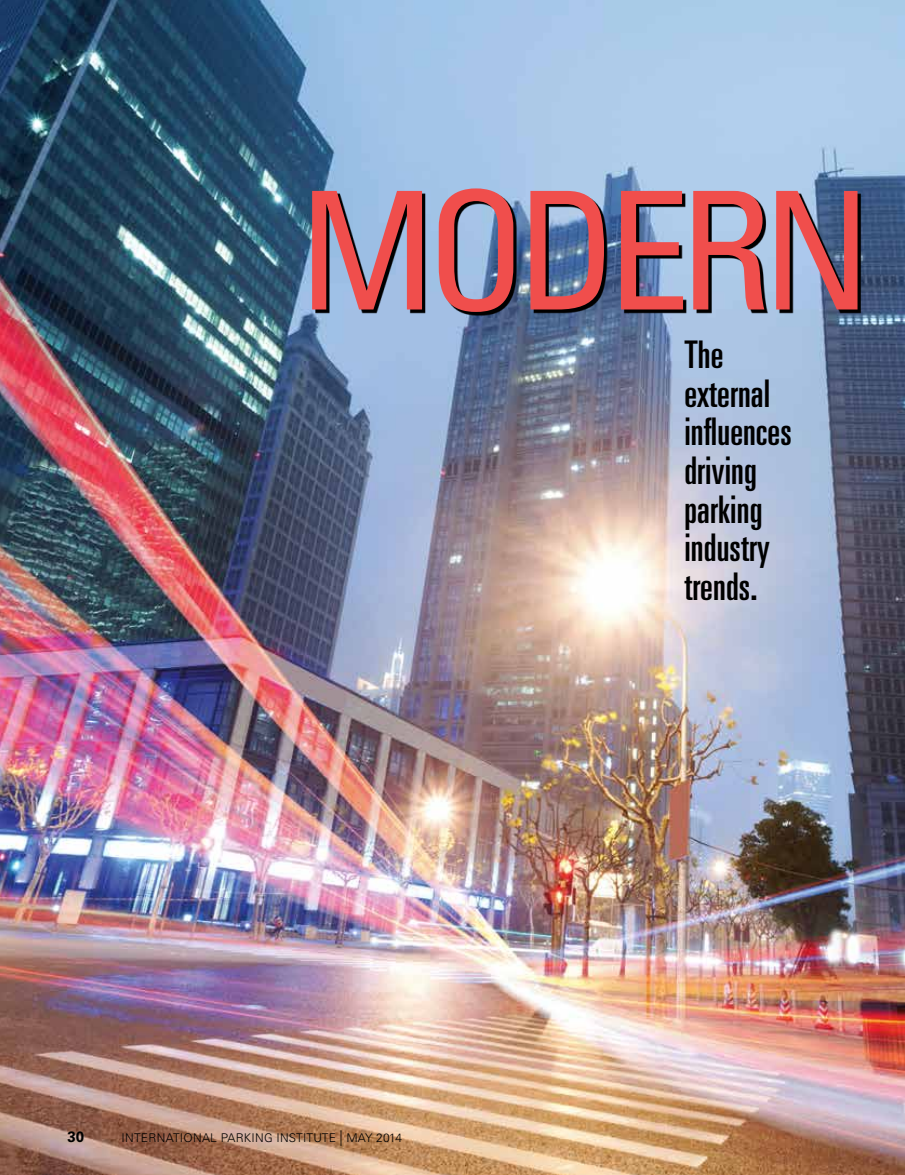
<style>
.page{position:relative;width:905px;height:1175px;background:#fff}
.page>*{position:absolute;margin:0;border:0;box-sizing:border-box;transform-origin:0 0}
.t1{font:condensed 164.25px "Univers LT Std";letter-spacing:-.06em;color:#f04e4c}
.t2{font:ultra-condensed 38.1px/38.7px "Univers LT Std";letter-spacing:.005em;color:#000}
.t3{font:700 15px "Univers LT Std";color:#000}
.t4{font:300 12px "Univers LT Std";letter-spacing:.02em;color:#000}
.s1{font-size:15.6px}
</style>
<div class="page">
<img style="left:0;top:0;width:904px;height:1174px">
<svg style="left:315px;top:191px;width:589px;height:124px;background:#4e6077"></svg>
<h1 class="t1" style="left:298px;top:147px;width:574px">MODERN</h1>
<p class="t3" style="left:68px;top:1127px;width:18px">30</p>
<p class="t4" style="left:122px;top:1130px;width:282px">INTERNATIONAL PARKING INSTITUTE <span class="s1">|</span> MAY 2014</p>
<p class="t2" style="left:684px;top:335px;width:109px">The external influences driving parking industry trends.</p>
</div>
